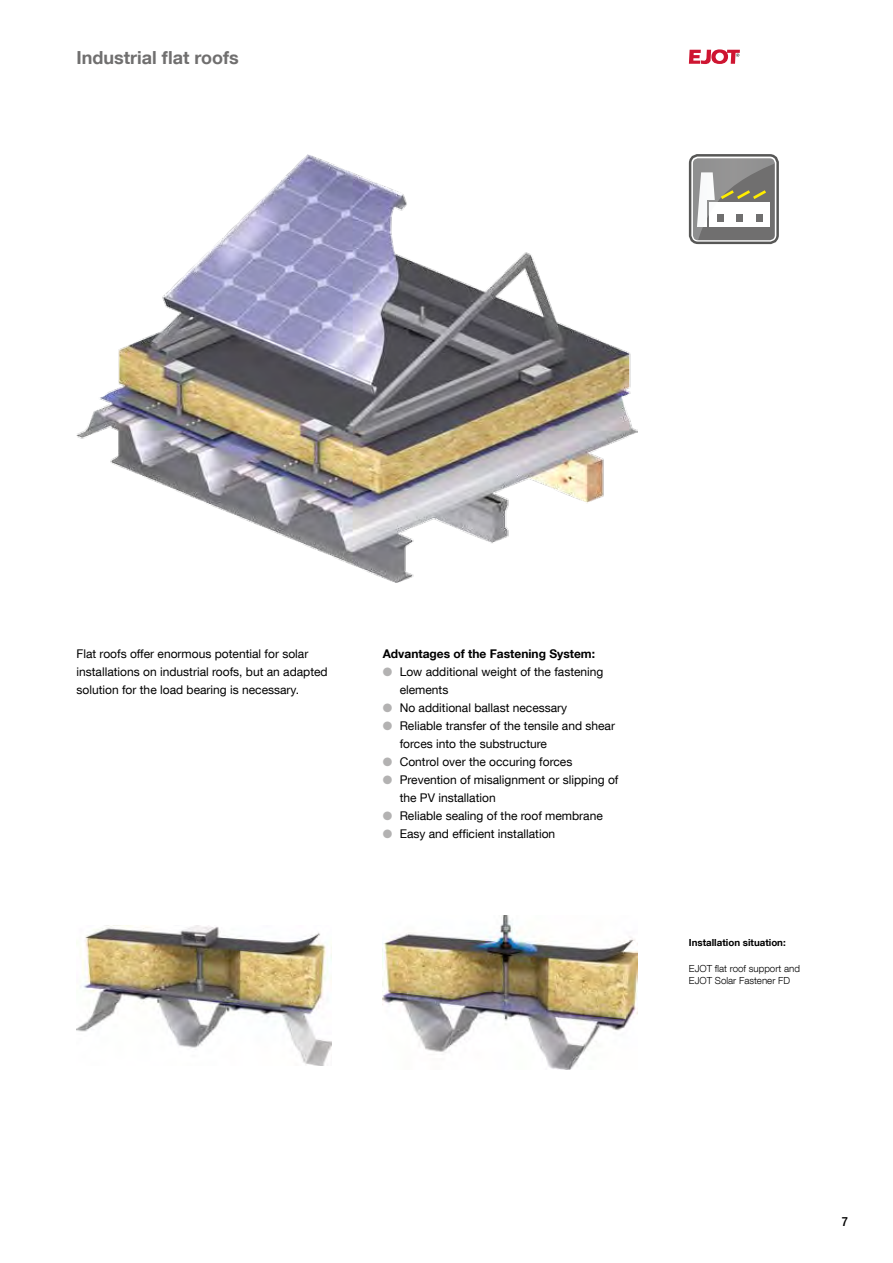
<style>
.page{position:relative;width:893px;height:1263px;background:#fff}
.page>*{position:absolute;margin:0;border:0;box-sizing:border-box;transform-origin:0 0}
.t1{font:700 18px "Helvetica Neue LT Com";color:#706f6f}
.t2{font:500 condensed 12.75px "Helvetica Neue LT Com";color:#000}
.t3{font:12px/18px "Helvetica Neue LT Com";color:#000}
.t4{font:700 12px "Helvetica Neue LT Com";color:#000}
.t5{font:300 9.75px/12.8px "Helvetica Neue LT Com";color:#000}
.t6{font:700 9.75px "Helvetica Neue LT Com";color:#000}
.s1{color:#b3b2b2}
</style>
<div class="page">
<svg style="left:689px;top:49px;width:51px;height:15px"></svg>
<img style="left:77px;top:926px;width:255px;height:140px">
<img style="left:383px;top:916px;width:255px;height:154px">
<img style="left:77px;top:154px;width:561px;height:428px">
<div style="left:689px;top:154px;width:90px;height:90px;border:8px solid #575756;border-radius:5px"></div>
<div style="left:691px;top:157px;width:85px;height:85px;border:3px solid #fff;border-radius:5px"></div>
<svg style="left:693px;top:158px;width:82px;height:82px"></svg>
<h1 class="t1" style="left:77px;top:46px;width:164px">Industrial flat roofs</h1>
<p class="t3" style="left:77px;top:645px;width:253px">Flat roofs offer enormous potential for solar installations on industrial roofs, but an adapted solution for the load bearing is necessary.</p>
<p class="t4" style="left:383px;top:646px;width:214px">Advantages of the Fastening System:</p>
<p class="t3" style="left:400px;top:663px;width:205px;text-indent:-17px"><span class="s1">●</span> Low additional weight of the fastening elements</p>
<p class="t3" style="left:383px;top:699px;width:186px"><span class="s1">●</span> No additional ballast necessary</p>
<p class="t3" style="left:400px;top:717px;width:217px;text-indent:-17px"><span class="s1">●</span> Reliable transfer of the tensile and shear forces into the substructure</p>
<p class="t3" style="left:383px;top:753px;width:191px"><span class="s1">●</span> Control over the occuring forces</p>
<p class="t3" style="left:400px;top:771px;width:220px;text-indent:-17px"><span class="s1">●</span> Prevention of misalignment or slipping of the PV installation</p>
<p class="t3" style="left:383px;top:807px;width:222px"><span class="s1">●</span> Reliable sealing of the roof membrane</p>
<p class="t3" style="left:383px;top:825px;width:174px"><span class="s1">●</span> Easy and efficient installation</p>
<p class="t6" style="left:689px;top:936px;width:98px">Installation situation:</p>
<p class="t5" style="left:689px;top:962px;width:113px">EJOT flat roof support and<br>EJOT Solar Fastener FD</p>
<p class="t2" style="left:842px;top:1214px;width:8px">7</p>
</div>
